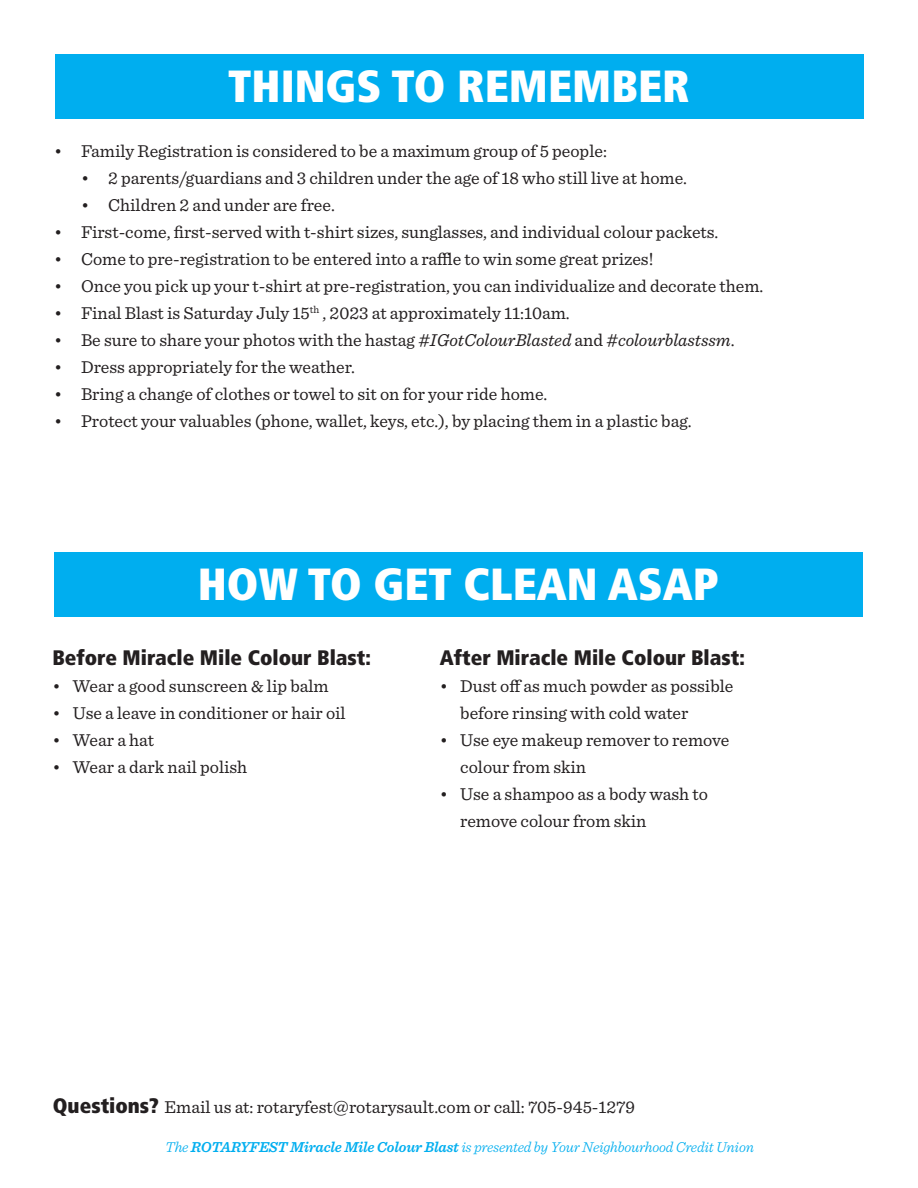
<style>
.page{position:relative;width:918px;height:1188px;background:#fff}
.page>*{position:absolute;margin:0;border:0;box-sizing:border-box;transform-origin:0 0}
.t1{font:900 condensed 45px "Frutiger LT Std";color:#fff}
.t2{font:900 condensed 21px "Frutiger LT Std";color:#231f20}
.t3{font:18px/27px "Sentinel";color:#231f20}
.t4{font:italic 300 15px "Sentinel";letter-spacing:-.01em;color:#00aeef}
.s1{font-style:italic}
.s2{font-family:"Frutiger LT Std";font-weight:900;font-stretch:condensed;font-size:21px}
.s3{font-weight:600}
</style>
<div class="page">
<div style="left:56px;top:54px;width:808px;height:65px;background:#00aeef"></div>
<div style="left:54px;top:552px;width:808px;height:65px;background:#00aeef"></div>
<p class="t1" style="left:228px;top:59px;width:463px">THINGS TO REMEMBER</p>
<p class="t3" style="left:54px;top:136px;width:554px">• Family Registration is considered to be a maximum group of 5 people:</p>
<p class="t3" style="left:81px;top:163px;width:608px">• 2 parents/guardians and 3 children under the age of 18 who still live at home.</p>
<p class="t3" style="left:81px;top:190px;width:255px">• Children 2 and under are free.</p>
<p class="t3" style="left:54px;top:217px;width:666px">• First-come, first-served with t-shirt sizes, sunglasses, and individual colour packets.</p>
<p class="t3" style="left:54px;top:244px;width:601px">• Come to pre-registration to be entered into a raffle to win some great prizes!</p>
<p class="t3" style="left:54px;top:271px;width:711px">• Once you pick up your t-shirt at pre-registration, you can individualize and decorate them.</p>
<p class="t3" style="left:54px;top:298px;width:517px">• Final Blast is Saturday July 15<sup>th</sup> , 2023 at approximately 11:10am.</p>
<p class="t3" style="left:54px;top:325px;width:682px">• Be sure to share your photos with the hastag <span class="s1">#IGotColourBlasted</span> and <span class="s1">#colourblastssm</span>.</p>
<p class="t3" style="left:54px;top:352px;width:302px">• Dress appropriately for the weather.</p>
<p class="t3" style="left:54px;top:379px;width:495px">• Bring a change of clothes or towel to sit on for your ride home.</p>
<p class="t3" style="left:54px;top:406px;width:639px">• Protect your valuables (phone, wallet, keys, etc.), by placing them in a plastic bag.</p>
<p class="t1" style="left:198px;top:557px;width:522px">HOW TO GET CLEAN ASAP</p>
<p class="t2" style="left:52px;top:645px;width:320px">Before Miracle Mile Colour Blast:</p>
<p class="t3" style="left:52px;top:672px;width:278px">• Wear a good sunscreen &amp; lip balm</p>
<p class="t3" style="left:52px;top:699px;width:295px">• Use a leave in conditioner or hair oil</p>
<p class="t3" style="left:52px;top:726px;width:103px">• Wear a hat</p>
<p class="t3" style="left:52px;top:753px;width:196px">• Wear a dark nail polish</p>
<p class="t2" style="left:440px;top:645px;width:306px">After Miracle Mile Colour Blast:</p>
<p class="t3" style="left:460px;top:672px;width:275px;text-indent:-20px">• Dust off as much powder as possible before rinsing with cold water</p>
<p class="t3" style="left:460px;top:726px;width:271px;text-indent:-20px">• Use eye makeup remover to remove colour from skin</p>
<p class="t3" style="left:460px;top:780px;width:249px;text-indent:-20px">• Use a shampoo as a body wash to remove colour from skin</p>
<p class="t3" style="left:53px;top:1092px;width:584px"><span class="s2">Questions?</span> Email us at: rotaryfest@rotarysault.com or call: 705-945-1279</p>
<p class="t4" style="left:165px;top:1136px;width:590px">The <span class="s3">ROTARYFEST Miracle Mile Colour Blast</span> is presented by Your Neighbourhood Credit Union</p>
</div>
